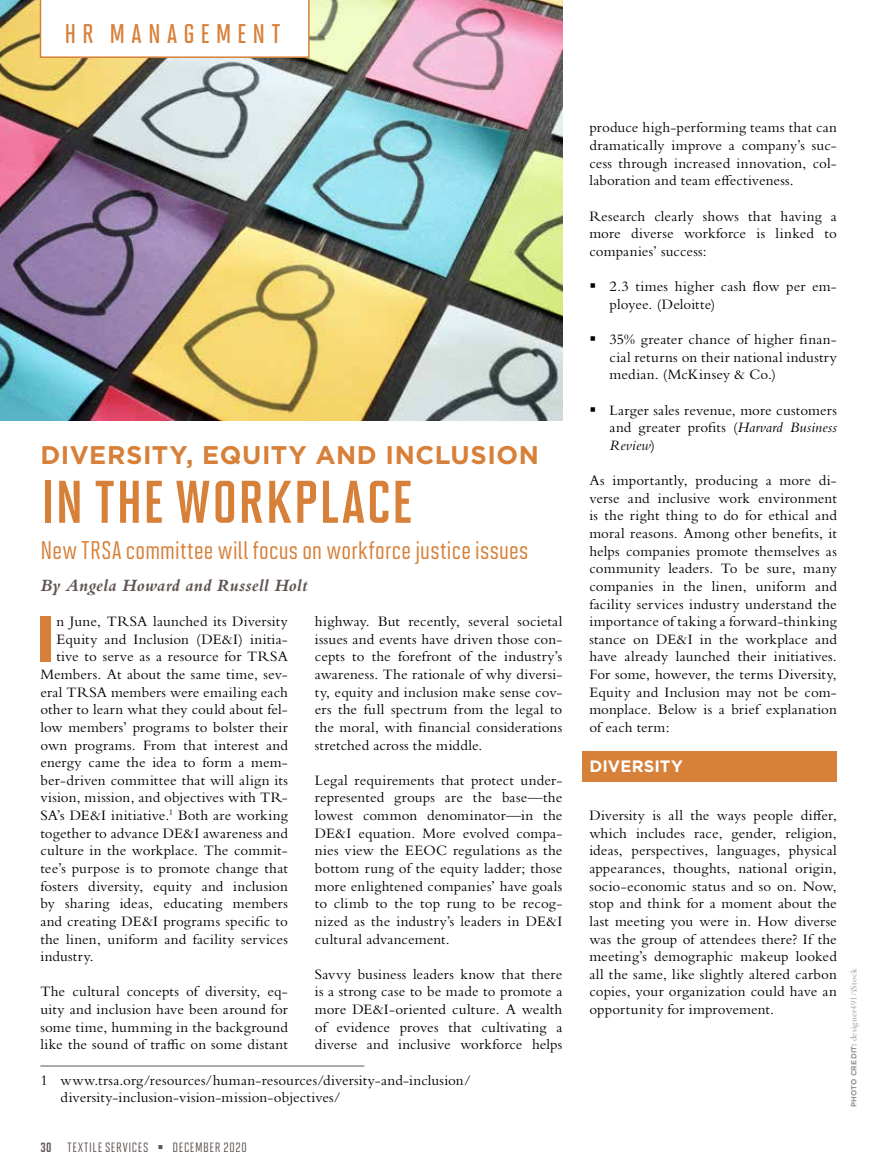
<style>
.page{position:relative;width:891px;height:1175px;background:#fff}
.page>*{position:absolute;margin:0;border:0;box-sizing:border-box;transform-origin:0 0}
.t1{font:700 65.4px "Gotham";color:#d78039}
.t2{font:700 60px "Solano Gothic MVB";letter-spacing:.015em;color:#d78039}
.t3{font:600 27px "Solano Gothic MVB";letter-spacing:.23em;color:#d78039}
.t4{font:500 25.5px "Solano Gothic MVB";letter-spacing:.015em;color:#d78039}
.t5{font:700 25.5px "Gotham";letter-spacing:.02em;color:#d78039}
.t6{font:italic 700 18px "Bembo Std";letter-spacing:.01em;color:#5f5451}
.t7{font:700 16.5px "Gotham";letter-spacing:.005em;color:#fff}
.t8{font:15px/17.7px "Bembo Std";letter-spacing:.01em;color:#000;text-align:justify}
.t9{font:13.5px "Solano Gothic MVB Md Cap";letter-spacing:.05em;color:#5f5451}
.t10{font:9px "Bembo Std";letter-spacing:.025em;color:#939598}
.s1{font-family:"Solano Gothic MVB Bd Cap"}
.s2{font-style:italic}
.s3{font-family:"Gotham";font-weight:700;font-size:7.5px}
</style>
<div class="page">
<hr style="left:40px;top:1065px;width:324px;height:1px;background:#5f5451">
<img style="left:0;top:0;width:562px;height:420px">
<div style="left:583px;top:751px;width:254px;height:30px;background:#d78039"></div>
<svg style="left:40px;top:0;width:270px;height:58px"></svg>
<h3 class="t3" style="left:65px;top:19px;width:217px">HR MANAGEMENT</h3>
<h3 class="t5" style="left:40px;top:438px;width:500px">DIVERSITY, EQUITY AND INCLUSION</h3>
<h2 class="t2" style="left:41px;top:469px;width:373px">IN THE WORKPLACE</h2>
<h3 class="t4" style="left:40px;top:536px;width:490px">New TRSA committee will focus on workforce justice issues</h3>
<p class="t6" style="left:40px;top:575px;width:269px">By Angela Howard and Russell Holt</p>
<h1 class="t1" style="left:34px;top:595px;width:23px">I</h1>
<p class="t8" style="left:56px;top:612px;width:233px">n June, TRSA launched its Diversity</p>
<p class="t8" style="left:56px;top:630px;width:233px">Equity and Inclusion (DE&amp;I) initia-</p>
<p class="t8" style="left:56px;top:647px;width:233px">tive to serve as a resource for TRSA</p>
<p class="t8" style="left:40px;top:665px;width:249px">Members. At about the same time, sev-</p>
<p class="t8" style="left:40px;top:683px;width:249px">eral TRSA members were emailing each</p>
<p class="t8" style="left:40px;top:700px;width:249px">other to learn what they could about fel-</p>
<p class="t8" style="left:40px;top:718px;width:249px">low members’ programs to bolster their</p>
<p class="t8" style="left:40px;top:735px;width:249px">own programs. From that interest and</p>
<p class="t8" style="left:40px;top:753px;width:249px">energy came the idea to form a mem-</p>
<p class="t8" style="left:40px;top:771px;width:249px">ber-driven committee that will align its</p>
<p class="t8" style="left:40px;top:788px;width:249px">vision, mission, and objectives with TR-</p>
<p class="t8" style="left:40px;top:806px;width:249px">SA’s DE&amp;I initiative.<sup>1</sup> Both are working</p>
<p class="t8" style="left:40px;top:824px;width:249px">together to advance DE&amp;I awareness and</p>
<p class="t8" style="left:40px;top:841px;width:249px">culture in the workplace. The commit-</p>
<p class="t8" style="left:40px;top:859px;width:249px">tee’s purpose is to promote change that</p>
<p class="t8" style="left:40px;top:876px;width:249px">fosters diversity, equity and inclusion</p>
<p class="t8" style="left:40px;top:894px;width:249px">by sharing ideas, educating members</p>
<p class="t8" style="left:40px;top:912px;width:249px">and creating DE&amp;I programs specific to</p>
<p class="t8" style="left:40px;top:929px;width:249px">the linen, uniform and facility services</p>
<p class="t8" style="left:40px;top:947px;width:55px">industry.</p>
<p class="t8" style="left:40px;top:982px;width:249px">The cultural concepts of diversity, eq&shy;uity and inclusion have been around for some time, humming in the background like the sound of traffic on some distant</p>
<p class="t8" style="left:315px;top:612px;width:249px">highway. But recently, several societal issues and events have driven those con&shy;cepts to the forefront of the industry’s awareness. The rationale of why diversi&shy;ty, equity and inclusion make sense cov&shy;ers the full spectrum from the legal to the moral, with financial considerations stretched across the middle.</p>
<p class="t8" style="left:315px;top:771px;width:249px">Legal requirements that protect under&shy;represented groups are the base—the lowest common denominator—in the DE&amp;I equation. More evolved compa&shy;nies view the EEOC regulations as the bottom rung of the equity ladder; those more enlightened companies’ have goals to climb to the top rung to be recog&shy;nized as the industry’s leaders in DE&amp;I cultural advancement.</p>
<p class="t8" style="left:315px;top:965px;width:249px">Savvy business leaders know that there is a strong case to be made to promote a more DE&amp;I-oriented culture. A wealth of evidence proves that cultivating a diverse and inclusive workforce helps</p>
<p class="t8" style="left:61px;top:1070px;width:412px;text-indent:-20px">1 www.trsa.org/resources/human-resources/diversity-and-inclusion/ diversity-inclusion-vision-mission-objectives/</p>
<p class="t9" style="left:40px;top:1139px;width:208px"><span class="s1">30</span> TEXTILE SERVICES ▪ DECEMBER 2020</p>
<p class="t8" style="left:589px;top:119px;width:249px">produce high-performing teams that can dramatically improve a company’s suc&shy;cess through increased innovation, col&shy;laboration and team effectiveness.</p>
<p class="t8" style="left:589px;top:207px;width:249px">Research clearly shows that having a more diverse workforce is linked to companies’ success:</p>
<p class="t8" style="left:610px;top:277px;width:229px">2.3 times higher cash flow per em&shy;ployee. (Deloitte)</p>
<p class="t8" style="left:610px;top:330px;width:229px">35% greater chance of higher finan&shy;cial returns on their national industry median. (McKinsey &amp; Co.)</p>
<p class="t8" style="left:610px;top:401px;width:229px">Larger sales revenue, more customers and greater profits (<span class="s2">Harvard Business Review</span>)</p>
<p class="t8" style="left:589px;top:471px;width:249px">As importantly, producing a more di&shy;verse and inclusive work environment is the right thing to do for ethical and moral reasons. Among other benefits, it helps companies promote themselves as community leaders. To be sure, many companies in the linen, uniform and facility services industry understand the importance of taking a forward-thinking stance on DE&amp;I in the workplace and have already launched their initiatives.<br>For some, however, the terms Diversity, Equity and Inclusion may not be com&shy;monplace. Below is a brief explanation of each term:</p>
<p class="t7" style="left:589px;top:755px;width:95px">DIVERSITY</p>
<p class="t8" style="left:589px;top:806px;width:249px">Diversity is all the ways people differ, which includes race, gender, religion, ideas, perspectives, languages, physical appearances, thoughts, national origin, socio-economic status and so on. Now, stop and think for a moment about the last meeting you were in. How diverse was the group of attendees there? If the meeting’s demographic makeup looked all the same, like slightly altered carbon copies, your organization could have an opportunity for improvement.</p>
<p class="t10" style="left:848px;top:1107px;width:140px;rotate:-90deg"><span class="s3">PHOTO CREDIT:</span> designer491/iStock</p>
</div>
